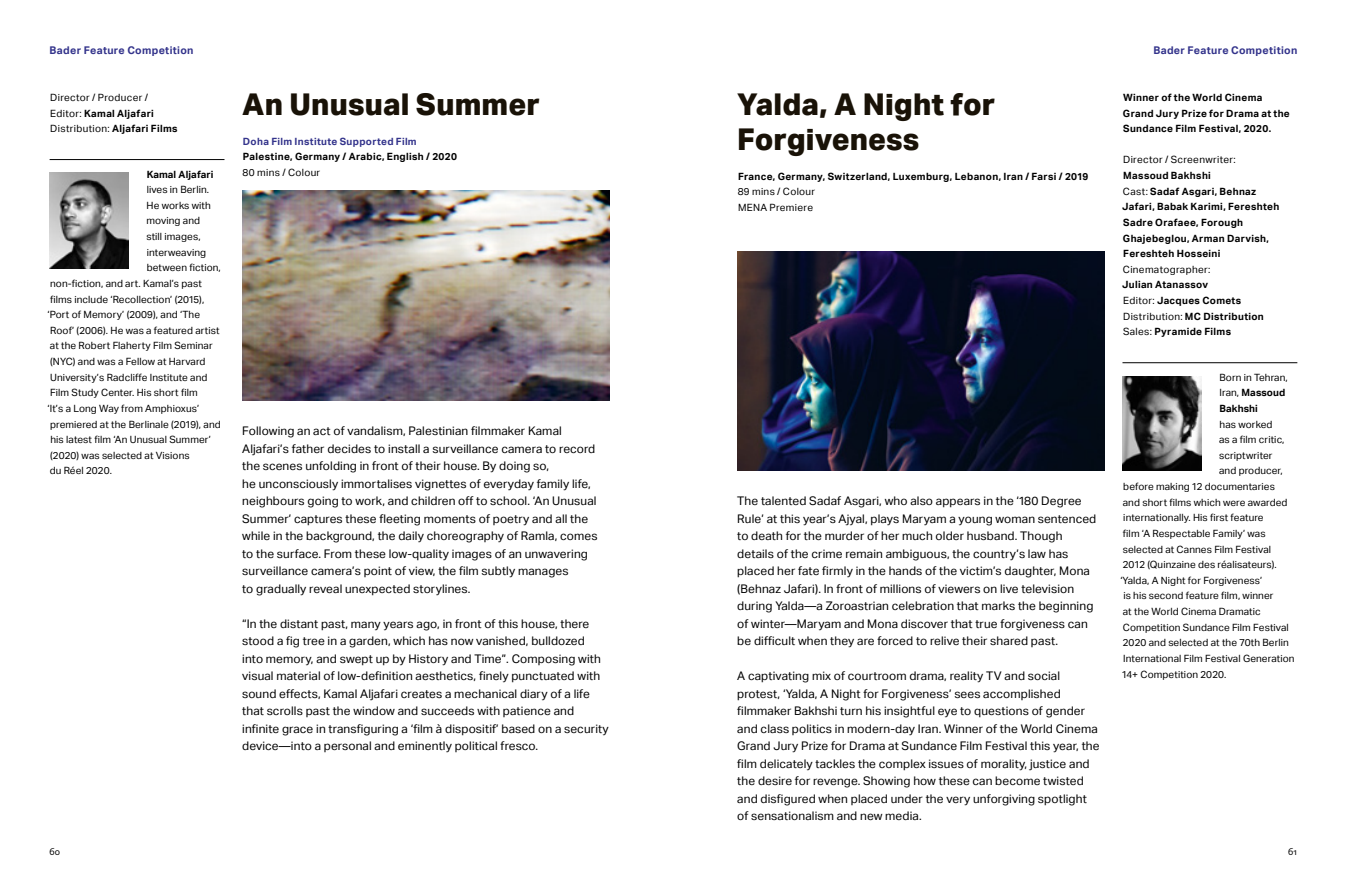
<style>
.page{position:relative;width:1347px;height:886px;background:#fff}
.page>*{position:absolute;margin:0;border:0;box-sizing:border-box;transform-origin:0 0}
.t1{font:800 30px/35px "Aktiv Grotesk";letter-spacing:.005em;color:#191207}
.t2{font:11.88px/17.5px "Aktiv Grotesk";letter-spacing:.01em;color:#000}
.t3{font:700 10.62px "Aktiv Grotesk";letter-spacing:.03em;color:#33338b}
.t4{font:10px/15.6px "Aktiv Grotesk";letter-spacing:.01em;color:#000}
.t5{font:700 10px/15.6px "Aktiv Grotesk";letter-spacing:.035em;color:#000}
.t6{font:10px/15.6px "Aktiv Grotesk";letter-spacing:.035em;color:#000}
.t7{font:700 10px "Aktiv Grotesk";letter-spacing:.035em;color:#33338b}
.t8{font:10px "Aktiv Grotesk";letter-spacing:.03em;color:#000}
.t9{font:700 10px "Aktiv Grotesk";letter-spacing:.01em;color:#000}
.t10{font:9.38px "Fresco Sans Pro";color:#000}
.s1{font-weight:700}
.s2{font-weight:400}
</style>
<div class="page">
<hr style="left:1122px;top:362px;width:175px;height:1px;background:#000">
<hr style="left:50px;top:159px;width:174px;height:1px;background:#000">
<img style="left:1122px;top:376px;width:79px;height:94px">
<img style="left:50px;top:173px;width:78px;height:96px">
<img style="left:737px;top:251px;width:367px;height:219px">
<img style="left:242px;top:190px;width:367px;height:210px">
<p class="t3" style="left:50px;top:44px;width:145px">Bader Feature Competition</p>
<p class="t3" style="left:1153px;top:44px;width:145px">Bader Feature Competition</p>
<p class="t6" style="left:50px;top:90px;width:129px">Director / Producer /<br>Editor: <span class="s1">Kamal Aljafari<br></span>Distribution: <span class="s1">Aljafari Films</span></p>
<p class="t9" style="left:147px;top:168px;width:68px">Kamal Aljafari</p>
<p class="t4" style="left:147px;top:182px;width:64px">lives in Berlin.</p>
<p class="t4" style="left:147px;top:198px;width:66px">He works with</p>
<p class="t4" style="left:146px;top:213px;width:55px">moving and</p>
<p class="t4" style="left:146px;top:229px;width:56px">still images,</p>
<p class="t4" style="left:147px;top:244px;width:61px">interweaving</p>
<p class="t4" style="left:147px;top:260px;width:76px">between fiction,</p>
<p class="t4" style="left:50px;top:276px;width:153px">non-fiction, and art. Kamal’s past</p>
<p class="t4" style="left:50px;top:291px;width:156px">films include ‘Recollection’ (2015),</p>
<p class="t4" style="left:48px;top:307px;width:154px">‘Port of Memory’ (2009), and ‘The</p>
<p class="t4" style="left:50px;top:322px;width:171px">Roof’ (2006). He was a featured artist</p>
<p class="t4" style="left:50px;top:338px;width:164px">at the Robert Flaherty Film Seminar</p>
<p class="t4" style="left:50px;top:354px;width:157px">(NYC) and was a Fellow at Harvard</p>
<p class="t4" style="left:50px;top:369px;width:159px">University’s Radcliffe Institute and</p>
<p class="t4" style="left:50px;top:385px;width:149px">Film Study Center. His short film</p>
<p class="t4" style="left:48px;top:401px;width:153px">‘It’s a Long Way from Amphioxus’</p>
<p class="t4" style="left:50px;top:416px;width:172px">premiered at the Berlinale (2019), and</p>
<p class="t4" style="left:50px;top:432px;width:162px">his latest film ‘An Unusual Summer’</p>
<p class="t4" style="left:50px;top:447px;width:141px">(2020) was selected at Visions</p>
<p class="t4" style="left:50px;top:463px;width:64px">du Réel 2020.</p>
<h1 class="t1" style="left:242px;top:87px;width:299px">An Unusual Summer</h1>
<p class="t5" style="left:1123px;top:90px;width:168px">Winner of the World Cinema<br>Grand Jury Prize for Drama at the<br>Sundance Film Festival, 2020.</p>
<p class="t8" style="left:1123px;top:154px;width:114px">Director / Screenwriter:</p>
<p class="t5" style="left:1122px;top:168px;width:159px">Massoud Bakhshi<br><span class="s2">Cast:</span> Sadaf Asgari, Behnaz<br>Jafari, Babak Karimi, Fereshteh<br>Sadre Orafaee, Forough<br>Ghajebeglou, Arman Darvish,<br>Fereshteh Hosseini</p>
<p class="t6" style="left:1123px;top:261px;width:89px">Cinematographer:</p>
<p class="t5" style="left:1122px;top:277px;width:143px">Julian Atanassov<br><span class="s2">Editor:</span> Jacques Comets<br><span class="s2">Distribution:</span> MC Distribution<br><span class="s2">Sales:</span> Pyramide Films</p>
<p class="t4" style="left:1219px;top:369px;width:70px">Born in Tehran,<br>Iran, <span class="s1">Massoud<br>Bakhshi</span></p>
<p class="t4" style="left:1219px;top:416px;width:54px">has worked</p>
<p class="t4" style="left:1219px;top:432px;width:67px">as a film critic,</p>
<p class="t4" style="left:1219px;top:447px;width:55px">scriptwriter</p>
<p class="t4" style="left:1219px;top:463px;width:65px">and producer,</p>
<p class="t4" style="left:1123px;top:479px;width:153px">before making 12 documentaries</p>
<p class="t4" style="left:1122px;top:494px;width:166px">and short films which were awarded</p>
<p class="t4" style="left:1123px;top:510px;width:142px">internationally. His first feature</p>
<p class="t4" style="left:1123px;top:526px;width:144px">film ‘A Respectable Family’ was</p>
<p class="t4" style="left:1122px;top:541px;width:150px">selected at Cannes Film Festival</p>
<p class="t4" style="left:1122px;top:557px;width:155px">2012 (Quinzaine des réalisateurs).</p>
<p class="t4" style="left:1120px;top:572px;width:143px">‘Yalda, A Night for Forgiveness’</p>
<p class="t4" style="left:1123px;top:588px;width:152px">is his second feature film, winner</p>
<p class="t4" style="left:1122px;top:604px;width:139px">at the World Cinema Dramatic</p>
<p class="t4" style="left:1123px;top:619px;width:167px">Competition Sundance Film Festival</p>
<p class="t4" style="left:1122px;top:635px;width:167px">2020 and selected at the 70th Berlin</p>
<p class="t4" style="left:1123px;top:651px;width:173px">International Film Festival Generation</p>
<p class="t4" style="left:1122px;top:666px;width:106px">14+ Competition 2020.</p>
<h1 class="t1" style="left:737px;top:87px;width:259px">Yalda, A Night for<br>Forgiveness</h1>
<p class="t7" style="left:243px;top:135px;width:175px">Doha Film Institute Supported Film</p>
<p class="t5" style="left:243px;top:149px;width:215px">Palestine, Germany / Arabic, English / 2020</p>
<p class="t6" style="left:243px;top:165px;width:79px">80 mins / Colour</p>
<p class="t5" style="left:738px;top:168px;width:352px">France, Germany, Switzerland, Luxemburg, Lebanon, Iran / Farsi / 2019</p>
<p class="t6" style="left:737px;top:184px;width:79px">89 mins / Colour<br>MENA Premiere</p>
<p class="t2" style="left:242px;top:422px;width:357px">Following an act of vandalism, Palestinian filmmaker Kamal Aljafari’s father decides to install a surveillance camera to record the scenes unfolding in front of their house. By doing so,<br>he unconsciously immortalises vignettes of everyday family life, neighbours going to work, and children off to school. ‘An Unusual Summer’ captures these fleeting moments of poetry and all the while in the background, the daily choreography of Ramla, comes to the surface. From these low-quality images of an unwavering surveillance camera’s point of view, the film subtly manages<br>to gradually reveal unexpected storylines.</p>
<p class="t2" style="left:242px;top:615px;width:368px">“In the distant past, many years ago, in front of this house, there stood a fig tree in a garden, which has now vanished, bulldozed<br>into memory, and swept up by History and Time”. Composing with visual material of low-definition aesthetics, finely punctuated with sound effects, Kamal Aljafari creates a mechanical diary of a life that scrolls past the window and succeeds with patience and infinite grace in transfiguring a ‘film à dispositif’ based on a security device—into a personal and eminently political fresco.</p>
<p class="t2" style="left:737px;top:492px;width:360px">The talented Sadaf Asgari, who also appears in the ‘180 Degree Rule’ at this year’s Ajyal, plays Maryam a young woman sentenced to death for the murder of her much older husband. Though details of the crime remain ambiguous, the country’s law has placed her fate firmly in the hands of the victim’s daughter, Mona (Behnaz Jafari). In front of millions of viewers on live television during Yalda—a Zoroastrian celebration that marks the beginning of winter—Maryam and Mona discover that true forgiveness can be difficult when they are forced to relive their shared past.</p>
<p class="t2" style="left:737px;top:667px;width:364px">A captivating mix of courtroom drama, reality TV and social protest, ‘Yalda, A Night for Forgiveness’ sees accomplished filmmaker Bakhshi turn his insightful eye to questions of gender and class politics in modern-day Iran. Winner of the World Cinema Grand Jury Prize for Drama at Sundance Film Festival this year, the film delicately tackles the complex issues of morality, justice and the desire for revenge. Showing how these can become twisted and disfigured when placed under the very unforgiving spotlight of sensationalism and new media.</p>
<p class="t10" style="left:50px;top:846px;width:12px">60</p>
<p class="t10" style="left:1288px;top:846px;width:11px">61</p>
</div>
